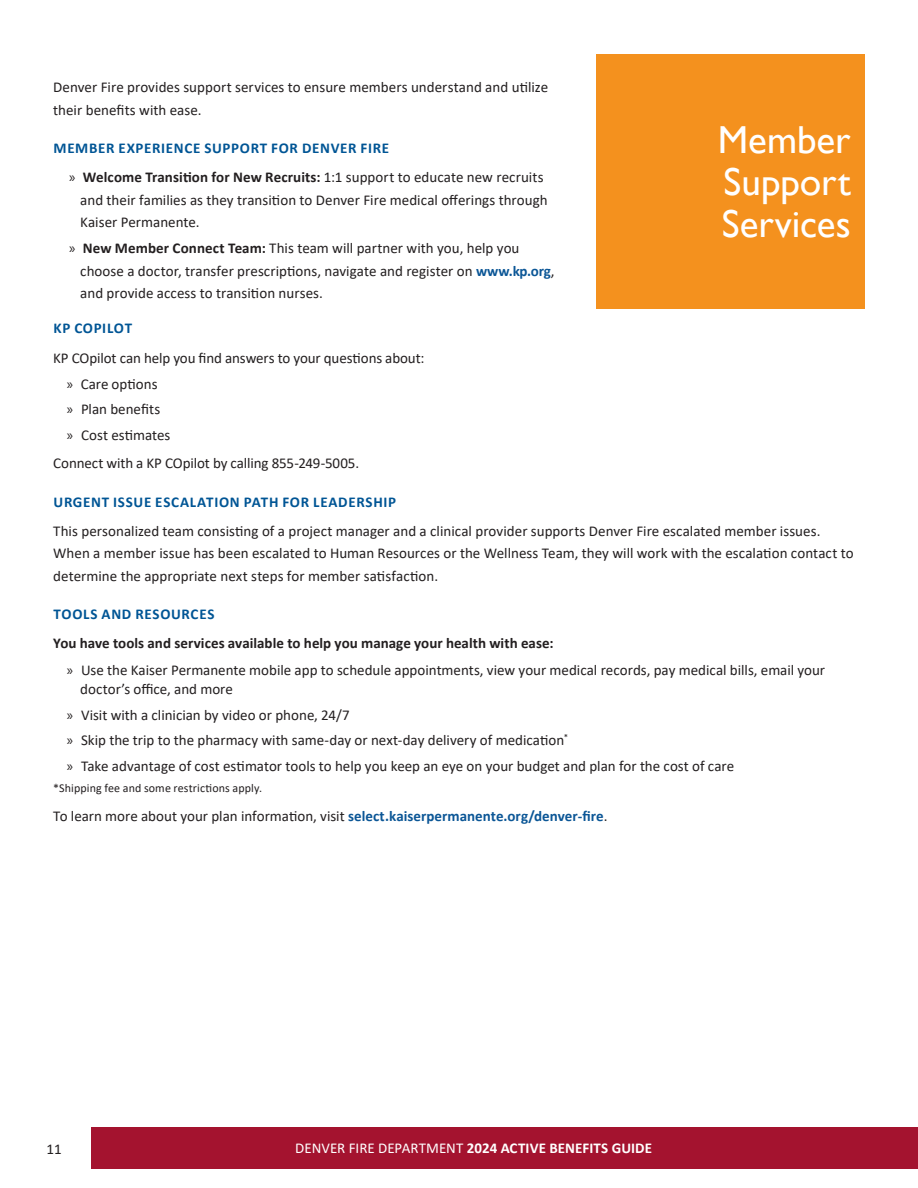
<style>
.page{position:relative;width:918px;height:1188px;background:#fff}
.page>*{position:absolute;margin:0;border:0;box-sizing:border-box;transform-origin:0 0}
.t1{font:39px/42px "Gill Sans";color:#fff;text-align:justify}
.t2{font:15px/22.5px "Calibri";color:#231f20}
.t3{font:700 15px/29.2px "Calibri";letter-spacing:.045em;color:#005595}
.t4{font:700 15px "Calibri";letter-spacing:.005em;color:#fff}
.t5{font:12px "Calibri";letter-spacing:.01em;color:#231f20}
.s1{font-family:"Myriad Pro";font-weight:400;color:#231f20}
.s2{color:#231f20}
.s3{font-weight:400;color:#231f20}
.s4{font-family:"Myriad Pro"}
.s5{font-weight:700}
.s6{font-weight:700;color:#0b5696}
.s7{font-weight:400}
</style>
<div class="page">
<div style="left:92px;top:1128px;width:826px;height:41px;background:#a4132f"></div>
<div style="left:596px;top:54px;width:268px;height:255px;background:#f4911e"></div>
<p class="t2" style="left:53px;top:76px;width:496px">Denver Fire provides support services to ensure members understand and utilize their benefits with ease.</p>
<p class="t3" style="left:69px;top:133px;width:476px;text-indent:-15px">MEMBER EXPERIENCE SUPPORT FOR DENVER FIRE<br><span class="s1">»</span> <span class="s2">Welcome Transition for New Recruits:</span> <span class="s3">1:1 support to educate new recruits</span></p>
<p class="t2" style="left:80px;top:188px;width:469px">and their families as they transition to Denver Fire medical offerings through<br>Kaiser Permanente.</p>
<p class="t2" style="left:80px;top:237px;width:476px;text-indent:-11px"><span class="s4">»</span> <span class="s5">New Member Connect Team:</span> This team will partner with you, help you choose a doctor, transfer prescriptions, navigate and register on <span class="s6">www.kp.org</span>, and provide access to transition nurses.</p>
<p class="t3" style="left:54px;top:313px;width:80px">KP COPILOT</p>
<p class="t2" style="left:67px;top:344px;width:359px;line-height:25.8px;text-indent:-14px">KP COpilot can help you find answers to your questions about: <span class="s4">»</span> Care options<br><span class="s4">»</span> Plan benefits<br><span class="s4">»</span> Cost estimates</p>
<p class="t2" style="left:53px;top:452px;width:307px">Connect with a KP COpilot by calling 855-249-5005.</p>
<p class="t3" style="left:54px;top:487px;width:344px">URGENT ISSUE ESCALATION PATH FOR LEADERSHIP</p>
<p class="t2" style="left:53px;top:519px;width:802px">This personalized team consisting of a project manager and a clinical provider supports Denver Fire escalated member issues.<br>When a member issue has been escalated to Human Resources or the Wellness Team, they will work with the escalation contact to determine the appropriate next steps for member satisfaction.</p>
<p class="t3" style="left:54px;top:599px;width:162px">TOOLS AND RESOURCES</p>
<p class="t2" style="left:67px;top:630px;width:760px;line-height:26.2px;text-indent:-14px"><span class="s5">You have tools and services available to help you manage your health with ease:<br></span><span class="s4">»</span> Use the Kaiser Permanente mobile app to schedule appointments, view your medical records, pay medical bills, email your</p>
<p class="t2" style="left:67px;top:676px;width:669px;line-height:25.5px;text-indent:14px">doctor’s office, and more<br><span class="s4">»</span> Visit with a clinician by video or phone, 24/7<br><span class="s4">»</span> Skip the trip to the pharmacy with same-day or next-day delivery of medication<sup>*<br></sup><span class="s4">»</span> Take advantage of cost estimator tools to help you keep an eye on your budget and plan for the cost of care</p>
<p class="t5" style="left:53px;top:779px;width:211px">*Shipping fee and some restrictions apply.</p>
<p class="t2" style="left:53px;top:804px;width:556px">To learn more about your plan information, visit <span class="s6">select.kaiserpermanente.org/denver-fire</span>.</p>
<h1 class="t1" style="left:718px;top:119px;width:135px">Member Support Services</h1>
<p class="t2" style="left:46px;top:1137px;width:17px">11</p>
<p class="t4" style="left:295px;top:1137px;width:358px"><span class="s7">DENVER FIRE DEPARTMENT</span> 2024 ACTIVE BENEFITS GUIDE</p>
</div>
